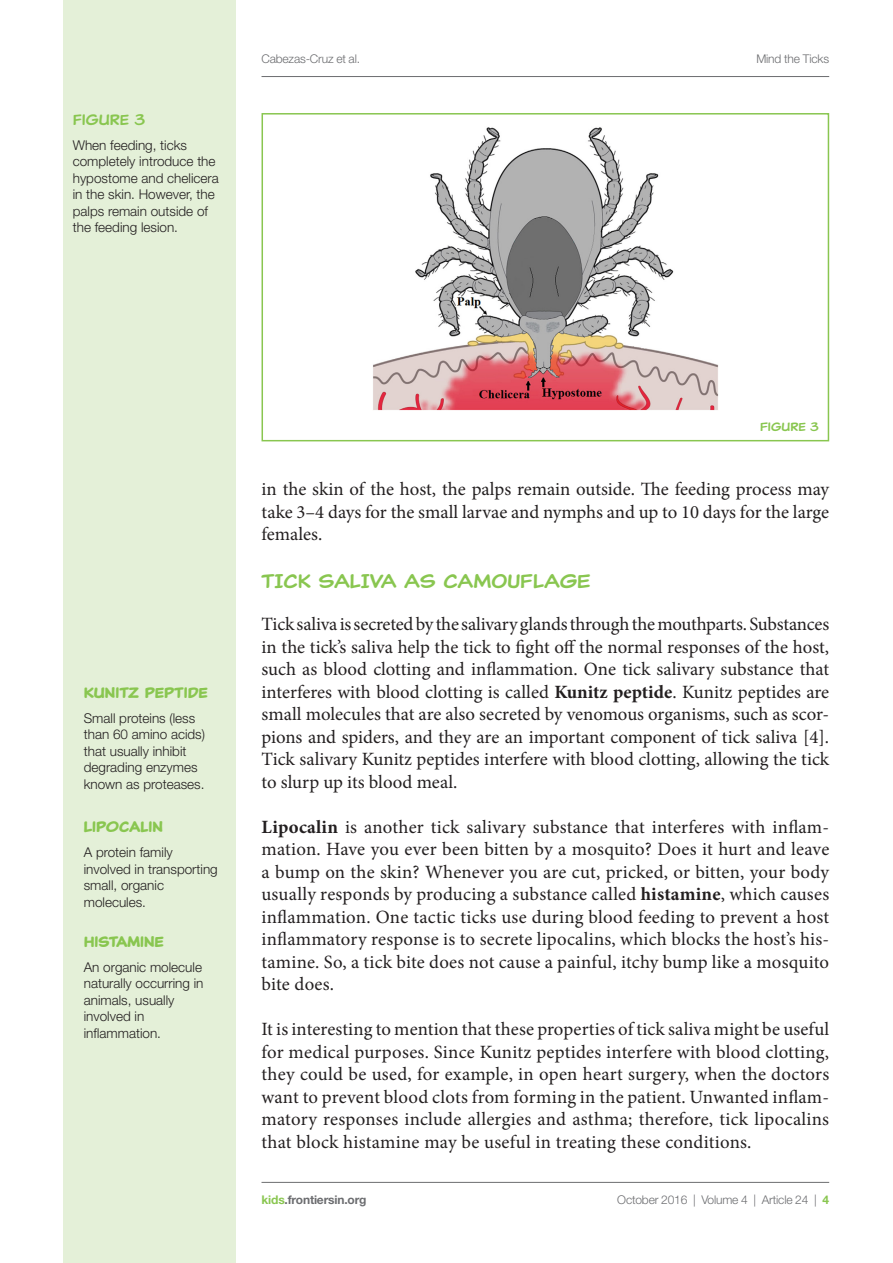
<style>
.page{position:relative;width:893px;height:1263px;background:#fff}
.page>*{position:absolute;margin:0;border:0;box-sizing:border-box;transform-origin:0 0}
.t1{font:19.5px "Classic Comic";color:#89c650}
.t2{font:18.75px/22.5px "Minion Pro";letter-spacing:.005em;color:#231f20;text-align:justify}
.t3{font:700 15px "Classic Comic";color:#89c650}
.t4{font:15px "Classic Comic";color:#89c650}
.t5{font:300 13.5px/16.5px "Helvetica Neue LT Std";color:#231f20}
.t6{font:300 12px "Helvetica Neue LT Std";letter-spacing:-.015em;color:#6c6d70}
.t7{font:700 12px "Helvetica Neue LT Std";letter-spacing:-.015em;color:#6c6d70}
.t8{font:12px "Classic Comic";color:#89c650}
.s1{font-weight:700}
.s2{color:#89c650}
.s3{font-weight:700;color:#89c650}
</style>
<div class="page">
<hr style="left:261px;top:76px;width:568px;height:1px;background:#6c6d70">
<div style="left:64px;top:0;width:172px;height:1263px;background:#e4f0d8"></div>
<hr style="left:261px;top:1182px;width:568px;height:1px;background:#6c6d70">
<img style="left:373px;top:127px;width:346px;height:284px">
<div style="left:261px;top:113px;width:568px;height:328px;border:2px solid #89c650"></div>
<p class="t4" style="left:73px;top:109px;width:74px">FIGURE 3</p>
<p class="t5" style="left:73px;top:136px;width:148px">When feeding, ticks completely introduce the hypostome and chelicera in the skin. However, the palps remain outside of the feeding lesion.</p>
<p class="t6" style="left:261px;top:51px;width:100px">Cabezas-Cruz et al.</p>
<p class="t6" style="left:756px;top:51px;width:74px">Mind the Ticks</p>
<p class="t3" style="left:84px;top:682px;width:125px">KUNITZ PEPTIDE</p>
<p class="t5" style="left:84px;top:709px;width:123px">Small proteins (less than 60 amino acids) that usually inhibit degrading enzymes known as proteases.</p>
<p class="t3" style="left:84px;top:817px;width:81px">LIPOCALIN</p>
<p class="t5" style="left:84px;top:844px;width:136px">A protein family involved in transporting small, organic molecules.</p>
<p class="t3" style="left:84px;top:932px;width:81px">HISTAMINE</p>
<p class="t5" style="left:84px;top:959px;width:121px">An organic molecule naturally occurring in animals, usually involved in inflammation.</p>
<p class="t8" style="left:760px;top:419px;width:60px">FIGURE 3</p>
<p class="t2" style="left:261px;top:478px;width:569px">in the skin of the host, the palps remain outside. The feeding process may take 3–4 days for the small larvae and nymphs and up to 10 days for the large females.</p>
<p class="t1" style="left:261px;top:568px;width:331px">TICK SALIVA AS CAMOUFLAGE</p>
<p class="t2" style="left:261px;top:613px;width:569px">Tick saliva is secreted by the salivary glands through the mouthparts. Substances in the tick’s saliva help the tick to fight off the normal responses of the host, such as blood clotting and inflammation. One tick salivary substance that interferes with blood clotting is called <span class="s1">Kunitz peptide</span>. Kunitz peptides are small molecules that are also secreted by venomous organisms, such as scor&shy;pions and spiders, and they are an important component of tick saliva [4].<br>Tick salivary Kunitz peptides interfere with blood clotting, allowing the tick to slurp up its blood meal.</p>
<p class="t2" style="left:261px;top:815px;width:569px"><span class="s1">Lipocalin</span> is another tick salivary substance that interferes with inflam&shy;mation. Have you ever been bitten by a mosquito? Does it hurt and leave a bump on the skin? Whenever you are cut, pricked, or bitten, your body usually responds by producing a substance called <span class="s1">histamine</span>, which causes inflammation. One tactic ticks use during blood feeding to prevent a host inflammatory response is to secrete lipocalins, which blocks the host’s his&shy;tamine. So, a tick bite does not cause a painful, itchy bump like a mosquito bite does.</p>
<p class="t2" style="left:261px;top:1018px;width:569px">It is interesting to mention that these properties of tick saliva might be useful for medical purposes. Since Kunitz peptides interfere with blood clotting, they could be used, for example, in open heart surgery, when the doctors want to prevent blood clots from forming in the patient. Unwanted inflam&shy;matory responses include allergies and asthma; therefore, tick lipocalins that block histamine may be useful in treating these conditions.</p>
<p class="t7" style="left:261px;top:1192px;width:107px"><span class="s2">kids</span>.frontiersin.org</p>
<p class="t6" style="left:617px;top:1192px;width:213px">October 2016 | Volume 4 | Article 24 | <span class="s3">4</span></p>
</div>
